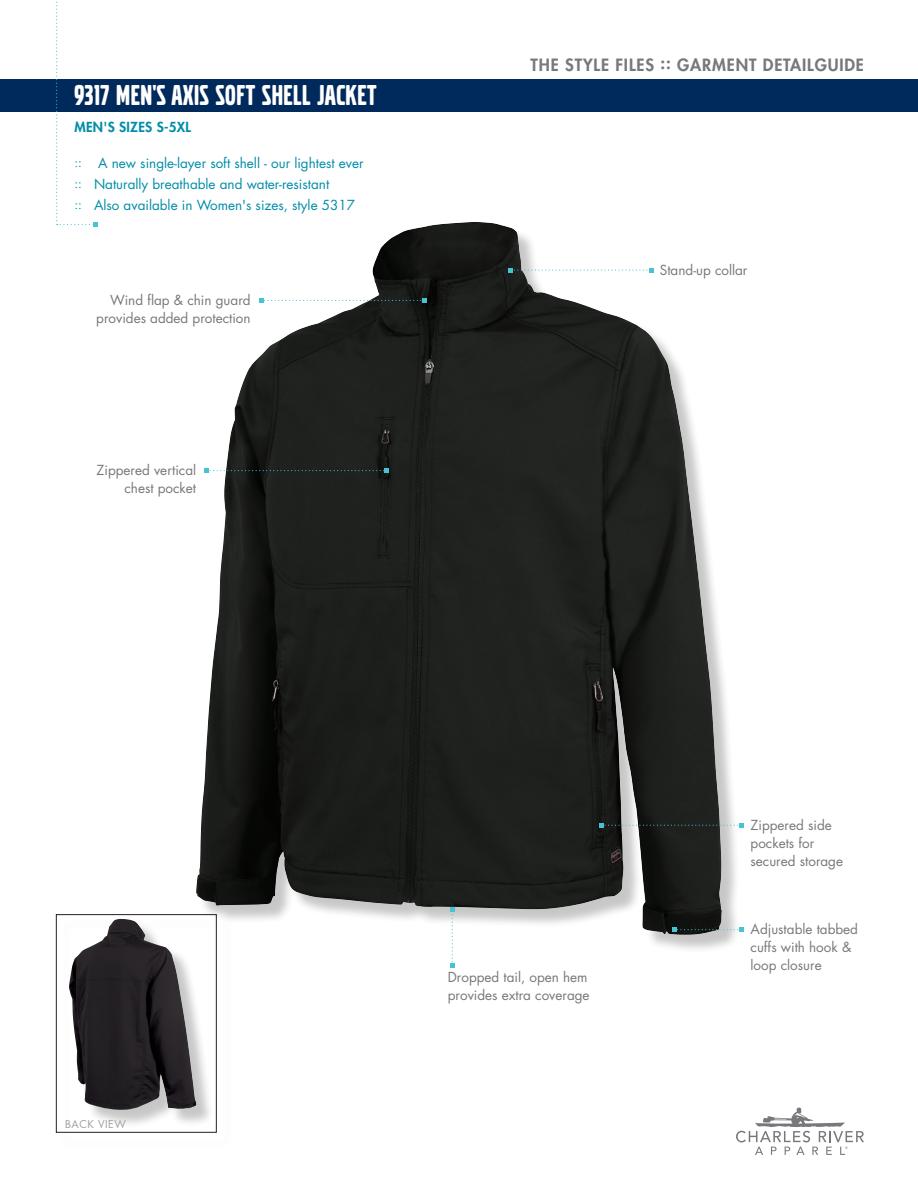
<style>
.page{position:relative;width:918px;height:1188px;background:#fff}
.page>*{position:absolute;margin:0;border:0;box-sizing:border-box;transform-origin:0 0}
.product_name{font:30px "Volvo Broad";letter-spacing:.02em;color:#fff}
.product_name-black{font:800 16.5px "Futura Std";letter-spacing:.05em;color:#76787b}
.Feature_Bullet_Point{font:13.5px/18px "Futura Std";color:#76787b}
.top_bullets{font:13.5px "Futura Std";color:#008da8}
.product_name-2{font:800 13.5px "Futura Std";letter-spacing:.02em;color:#008da8}
.Feature_Bullet_Point-2{font:10.5px "Futura Std";letter-spacing:.05em;color:#9d9fa2}
.s1{font-size:12px}
</style>
<div class="page">
<div style="left:199px;top:224px;width:541px;height:729px;background:#231f20;opacity:.25"></div>
<img style="left:196px;top:222px;width:278px;height:685px">
<div style="left:0;top:79px;width:918px;height:33px;background:#00295c"></div>
<svg style="left:56px;top:1px;width:41px;height:226px"></svg>
<div style="left:58px;top:917px;width:177px;height:234px;background:#231f20;opacity:.25"></div>
<img style="left:69px;top:919px;width:127px;height:191px">
<div style="left:56px;top:914px;width:161px;height:218px;border:1px solid #231f20"></div>
<svg style="left:259px;top:298px;width:168px;height:5px"></svg>
<svg style="left:509px;top:268px;width:144px;height:4px"></svg>
<svg style="left:204px;top:468px;width:185px;height:5px"></svg>
<svg style="left:599px;top:823px;width:145px;height:4px"></svg>
<svg style="left:450px;top:908px;width:4px;height:60px"></svg>
<svg style="left:672px;top:927px;width:72px;height:5px"></svg>
<svg style="left:736px;top:1107px;width:128px;height:48px"></svg>
<p class="product_name" style="left:75px;top:77px;width:304px">9317 MEN'S AXIS SOFT SHELL JACKET</p>
<p class="product_name-2" style="left:75px;top:118px;width:118px">MEN'S SIZES S-5XL</p>
<p class="top_bullets" style="left:75px;top:155px;width:291px"><span class="s1">::</span> A new single-layer soft shell - our lightest ever</p>
<p class="top_bullets" style="left:75px;top:176px;width:256px"><span class="s1">::</span> Naturally breathable and water-resistant</p>
<p class="top_bullets" style="left:75px;top:197px;width:282px"><span class="s1">::</span> Also available in Women's sizes, style 5317</p>
<p class="Feature_Bullet_Point" style="left:96px;top:291px;width:156px;text-align:right">Wind flap &amp; chin guard provides added protection</p>
<p class="Feature_Bullet_Point" style="left:97px;top:461px;width:101px;text-align:right">Zippered vertical chest pocket</p>
<p class="product_name-black" style="left:531px;top:54px;width:335px">THE STYLE FILES :: GARMENT DETAILGUIDE</p>
<p class="Feature_Bullet_Point" style="left:660px;top:261px;width:89px">Stand-up collar</p>
<p class="Feature_Bullet_Point-2" style="left:65px;top:1118px;width:62px">BACK VIEW</p>
<p class="Feature_Bullet_Point" style="left:448px;top:968px;width:143px">Dropped tail, open hem provides extra coverage</p>
<p class="Feature_Bullet_Point" style="left:751px;top:816px;width:94px">Zippered side pockets for secured storage</p>
<p class="Feature_Bullet_Point" style="left:751px;top:920px;width:109px">Adjustable tabbed cuffs with hook &amp; loop closure</p>
</div>
